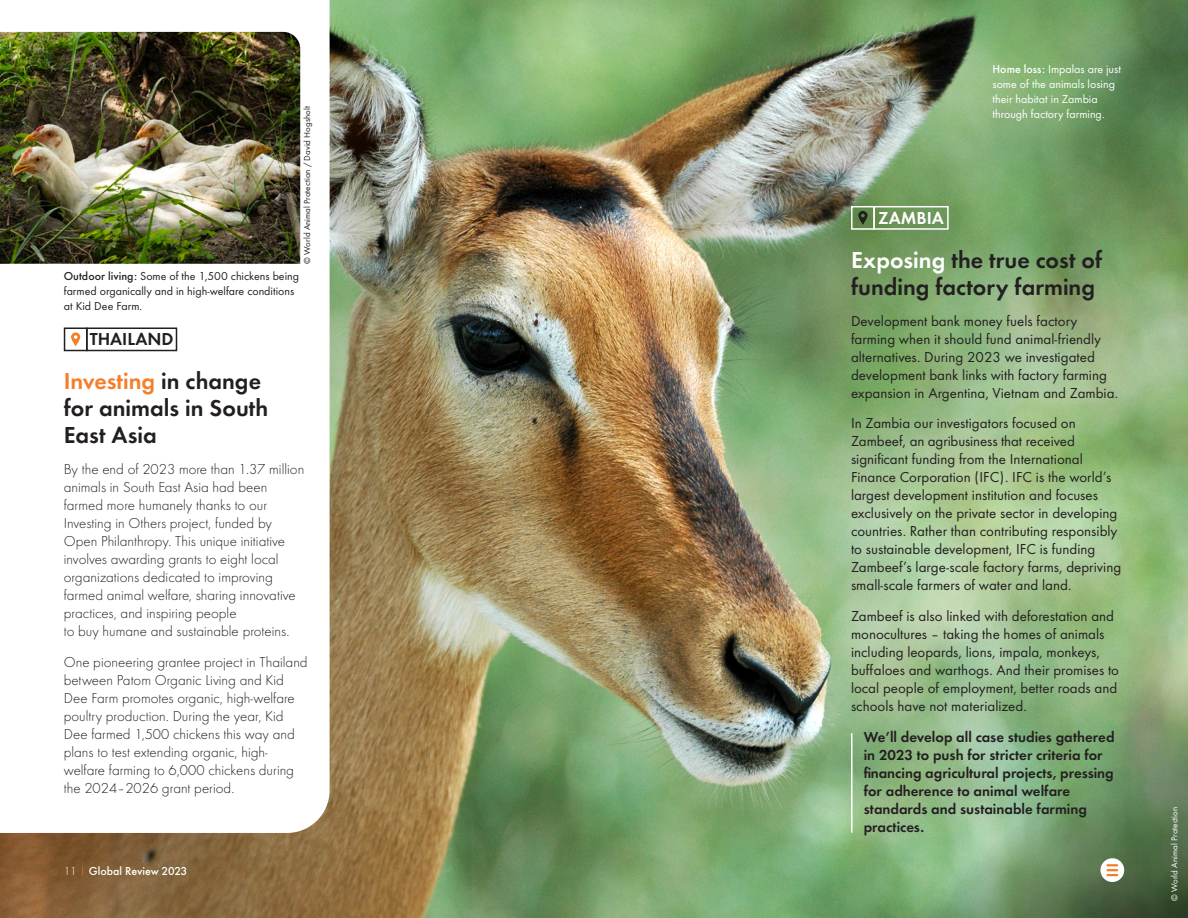
<style>
.page{position:relative;width:1188px;height:918px;background:#fff}
.page>*{position:absolute;margin:0;border:0;box-sizing:border-box;transform-origin:0 0}
.t1{font:600 24px/27px "Futura Round";color:#231f20}
.paragraph{font:600 18px "Futura Round";color:#231f20}
.paragraph-2{font:600 18px "Futura Round";color:#fff}
.paragraph-3{font:15px/18px "Futura Round";color:#231f20}
.paragraph-4{font:300 15px/18px "Futura Round";color:#231f20}
.paragraph-5{font:600 15px/18px "Futura Round";color:#231f20}
.t2{font:12px/15px "Futura Round";color:#231f20}
.t3{font:12px/15px "Futura Round";color:#fff}
.t4{font:500 12px "Futura Round";color:#fff}
.t5{font:9px "Futura Round";color:#231f20}
.t6{font:9px "Futura Round";color:#fff}
.s1{font-weight:500}
.s2{color:#f47f2a}
.s3{font-weight:300}
.s4{font-weight:300;color:#f47f2a}
.s5{color:#fff}
</style>
<div class="page">
<img style="left:0;top:0;width:1188px;height:918px">
<img style="left:739px;top:429px;width:449px;height:489px">
<svg style="left:0;top:0;width:330px;height:833px"></svg>
<div style="left:86px;top:327px;width:91px;height:24px;border:2px solid #231f20"></div>
<div style="left:64px;top:327px;width:24px;height:24px;border:2px solid #231f20"></div>
<svg style="left:71px;top:332px;width:9px;height:14px"></svg>
<img style="left:0;top:32px;width:300px;height:232px">
<div style="left:873px;top:206px;width:76px;height:24px;border:2px solid #fff"></div>
<div style="left:851px;top:206px;width:24px;height:24px;border:2px solid #fff"></div>
<svg style="left:858px;top:211px;width:10px;height:14px"></svg>
<hr style="left:851px;top:734px;width:2px;height:98px;background:#fff">
<svg style="left:1100px;top:858px;width:24px;height:24px"></svg>
<svg style="left:1108px;top:864px;width:9px;height:12px"></svg>
<p class="t5" style="left:301px;top:264px;width:159px;rotate:-90deg">© World Animal Protection / David Hogsholt</p>
<p class="t2" style="left:64px;top:268px;width:237px"><span class="s1">Outdoor living:</span> Some of the 1,500 chickens being farmed organically and in high-welfare conditions at Kid Dee Farm.</p>
<p class="paragraph" style="left:90px;top:326px;width:85px">THAILAND</p>
<p class="t1" style="left:64px;top:366px;width:206px"><span class="s2">Investing</span> in change for animals in South<br>East Asia</p>
<p class="paragraph-4" style="left:64px;top:460px;width:242px">By the end of 2023 more than 1.37 million animals in South East Asia had been farmed more humanely thanks to our Investing in Others project, funded by Open Philanthropy. This unique initiative involves awarding grants to eight local organizations dedicated to improving farmed animal welfare, sharing innovative practices, and inspiring people<br>to buy humane and sustainable proteins.</p>
<p class="paragraph-4" style="left:64px;top:652px;width:245px">One pioneering grantee project in Thailand between Patom Organic Living and Kid Dee Farm promotes organic, high-welfare poultry production. During the year, Kid Dee farmed 1,500 chickens this way and plans to test extending organic, high&shy;welfare farming to 6,000 chickens during the 2024–2026 grant period.</p>
<p class="t4" style="left:64px;top:862px;width:125px"><span class="s3">11</span> <span class="s4">|</span> Global Review 2023</p>
<p class="t3" style="left:993px;top:60px;width:130px"><span class="s1">Home loss:</span> Impalas are just some of the animals losing their habitat in Zambia through factory farming.</p>
<p class="paragraph-2" style="left:878px;top:204px;width:67px">ZAMBIA</p>
<p class="t1" style="left:851px;top:244px;width:253px"><span class="s5">Exposing</span> the true cost of funding factory farming</p>
<p class="paragraph-3" style="left:851px;top:311px;width:269px">Development bank money fuels factory farming when it should fund animal-friendly alternatives. During 2023 we investigated development bank links with factory farming expansion in Argentina, Vietnam and Zambia.</p>
<p class="paragraph-3" style="left:851px;top:413px;width:272px">In Zambia our investigators focused on Zambeef, an agribusiness that received significant funding from the International Finance Corporation (IFC). IFC is the world’s largest development institution and focuses exclusively on the private sector in developing countries. Rather than contributing responsibly to sustainable development, IFC is funding Zambeef’s large-scale factory farms, depriving small-scale farmers of water and land.</p>
<p class="paragraph-3" style="left:851px;top:606px;width:270px">Zambeef is also linked with deforestation and monocultures – taking the homes of animals including leopards, lions, impala, monkeys, buffaloes and warthogs. And their promises to local people of employment, better roads and schools have not materialized.</p>
<p class="paragraph-5" style="left:864px;top:727px;width:252px">We’ll develop all case studies gathered in 2023 to push for stricter criteria for financing agricultural projects, pressing for adherence to animal welfare standards and sustainable farming practices.</p>
<p class="t6" style="left:1168px;top:901px;width:96px;rotate:-90deg">© World Animal Protection</p>
</div>
